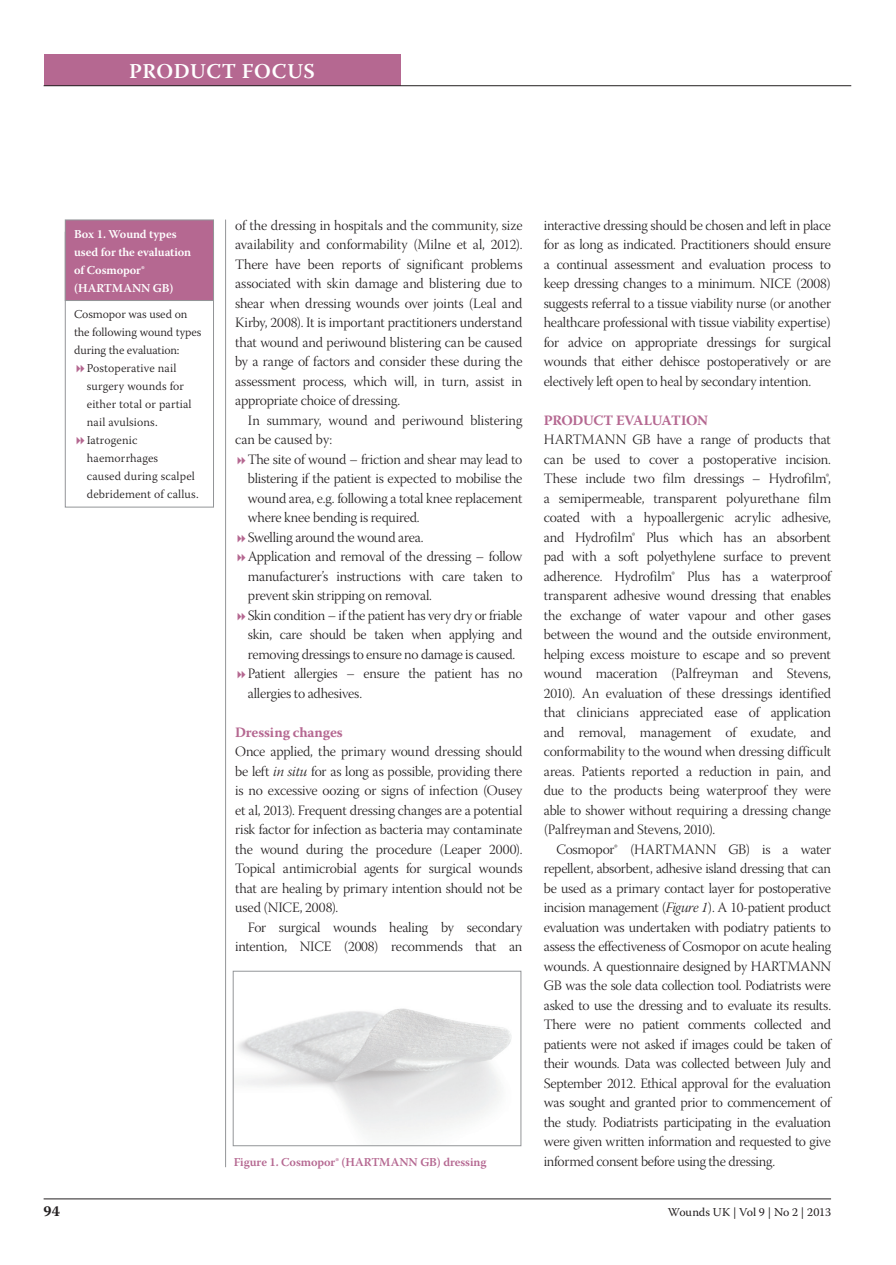
<style>
.page{position:relative;width:896px;height:1265px;background:#fff}
.page>*{position:absolute;margin:0;border:0;box-sizing:border-box;transform-origin:0 0}
.t1{font:600 21px "Warnock Pro";letter-spacing:.04em;color:#fff}
.t2{font:700 15px "Warnock Pro";color:#231f20}
.t3{font:14.25px/19.5px "Warnock Pro Light Subh";letter-spacing:-.015em;color:#231f20;text-align:justify}
.t4{font:700 14.25px "Warnock Pro";letter-spacing:-.005em;color:#b56891}
.t5{font:300 12px "Warnock Pro";letter-spacing:.01em;color:#231f20}
.t6{font:300 12px "Warnock Pro";letter-spacing:-.01em;color:#231f20}
.t7{font:600 12px/18px "Warnock Pro";letter-spacing:-.005em;color:#fff}
.t8{font:600 12px "Warnock Pro";letter-spacing:-.005em;color:#b56891}
.t9{font:12px "Warnock Pro";letter-spacing:-.005em;color:#231f20}
.s1{font-family:"Warnock Pro Light It Subh"}
</style>
<div class="page">
<hr style="left:44px;top:1198px;width:786px;height:1px;background:#231f20">
<div style="left:44px;top:54px;width:356px;height:32px;background:#b56891"></div>
<hr style="left:44px;top:85px;width:806px;height:1px;background:#231f20">
<hr style="left:225px;top:220px;width:1px;height:947px;background:#939598">
<div style="left:65px;top:232px;width:149px;height:275px;border:1px solid #939598"></div>
<div style="left:65px;top:220px;width:148px;height:81px;background:#b56891"></div>
<div style="left:65px;top:220px;width:149px;height:81px;border:1px solid #939598"></div>
<img style="left:236px;top:1008px;width:276px;height:127px">
<div style="left:233px;top:971px;width:288px;height:175px;border:1px solid #939598"></div>
<h1 class="t1" style="left:129px;top:58px;width:142px">Product FOCU</h1>
<h1 class="t1" style="left:303px;top:58px;width:13px">S</h1>
<p class="t7" style="left:74px;top:224px;width:118px">Box 1. Wound types used for the evaluation of Cosmopor® (HARTMANN GB)</p>
<p class="t6" style="left:74px;top:307px;width:115px">Cosmopor was used on</p>
<p class="t6" style="left:74px;top:325px;width:129px">the following wound types</p>
<p class="t6" style="left:74px;top:343px;width:107px">during the evaluation:</p>
<p class="t5" style="left:87px;top:361px;width:91px">Postoperative nail</p>
<p class="t5" style="left:87px;top:379px;width:99px">surgery wounds for</p>
<p class="t5" style="left:87px;top:397px;width:106px">either total or partial</p>
<p class="t5" style="left:87px;top:415px;width:72px">nail avulsions.</p>
<p class="t5" style="left:87px;top:433px;width:52px">Iatrogenic</p>
<p class="t5" style="left:87px;top:451px;width:73px">haemorrhages</p>
<p class="t5" style="left:87px;top:469px;width:109px">caused during scalpel</p>
<p class="t5" style="left:87px;top:487px;width:113px">debridement of callus.</p>
<p class="t3" style="left:235px;top:217px;width:289px">of the dressing in hospitals and the community, size availability and conformability (Milne et al, 2012).<br>There have been reports of significant problems associated with skin damage and blistering due to shear when dressing wounds over joints (Leal and Kirby, 2008). It is important practitioners understand that wound and periwound blistering can be caused by a range of factors and consider these during the assessment process, which will, in turn, assist in appropriate choice of dressing.</p>
<p class="t3" style="left:235px;top:412px;width:288px;text-indent:13px">In summary, wound and periwound blistering can be caused by:</p>
<p class="t3" style="left:247px;top:451px;width:276px;text-align:left">The site of wound – friction and shear may lead to blistering if the patient is expected to mobilise the wound area, e.g. following a total knee replacement where knee bending is required.<br>Swelling around the wound area.<br>Application and removal of the dressing – follow manufacturer’s instructions with care taken to prevent skin stripping on removal.<br>Skin condition – if the patient has very dry or friable skin, care should be taken when applying and removing dressings to ensure no damage is caused.<br>Patient allergies – ensure the patient has no allergies to adhesives.</p>
<p class="t4" style="left:235px;top:724px;width:109px">DRESSING CHANGES</p>
<p class="t3" style="left:235px;top:744px;width:289px">Once applied, the primary wound dressing should be left <span class="s1">in situ</span> for as long as possible, providing there is no excessive oozing or signs of infection (Ousey et al, 2013). Frequent dressing changes are a potential risk factor for infection as bacteria may contaminate the wound during the procedure (Leaper 2000).<br>Topical antimicrobial agents for surgical wounds that are healing by primary intention should not be used (NICE, 2008).</p>
<p class="t3" style="left:235px;top:919px;width:289px;text-align:right">For surgical wounds healing by secondary intention, NICE (2008) recommends that an</p>
<p class="t8" style="left:234px;top:1155px;width:254px">Figure 1. Cosmopor® (HARTMANN GB) dressing</p>
<p class="t3" style="left:543px;top:217px;width:289px">interactive dressing should be chosen and left in place for as long as indicated. Practitioners should ensure a continual assessment and evaluation process to keep dressing changes to a minimum. NICE (2008) suggests referral to a tissue viability nurse (or another healthcare professional with tissue viability expertise) for advice on appropriate dressings for surgical wounds that either dehisce postoperatively or are electively left open to heal by secondary intention.</p>
<p class="t4" style="left:543px;top:411px;width:166px">PRODUCT EVALUATION</p>
<p class="t3" style="left:543px;top:431px;width:289px">HARTMANN GB have a range of products that can be used to cover a postoperative incision.<br>These include two film dressings – Hydrofilm®, a semipermeable, transparent polyurethane film coated with a hypoallergenic acrylic adhesive, and Hydrofilm® Plus which has an absorbent pad with a soft polyethylene surface to prevent adherence. Hydrofilm® Plus has a waterproof transparent adhesive wound dressing that enables the exchange of water vapour and other gases between the wound and the outside environment, helping excess moisture to escape and so prevent wound maceration (Palfreyman and Stevens, 2010). An evaluation of these dressings identified that clinicians appreciated ease of application and removal, management of exudate, and conformability to the wound when dressing difficult areas. Patients reported a reduction in pain, and due to the products being waterproof they were able to shower without requiring a dressing change (Palfreyman and Stevens, 2010).</p>
<p class="t3" style="left:543px;top:841px;width:289px;text-indent:13px">Cosmopor® (HARTMANN GB) is a water repellent, absorbent, adhesive island dressing that can be used as a primary contact layer for postoperative incision management (<span class="s1">Figure 1</span>). A 10-patient product evaluation was undertaken with podiatry patients to assess the effectiveness of Cosmopor on acute healing wounds. A questionnaire designed by HARTMANN GB was the sole data collection tool. Podiatrists were asked to use the dressing and to evaluate its results.<br>There were no patient comments collected and patients were not asked if images could be taken of their wounds. Data was collected between July and September 2012. Ethical approval for the evaluation was sought and granted prior to commencement of the study. Podiatrists participating in the evaluation were given written information and requested to give informed consent before using the dressing.</p>
<p class="t2" style="left:44px;top:1202px;width:18px">94</p>
<p class="t9" style="left:667px;top:1205px;width:164px">Wounds UK | Vol 9 | No 2 | 2013</p>
</div>
